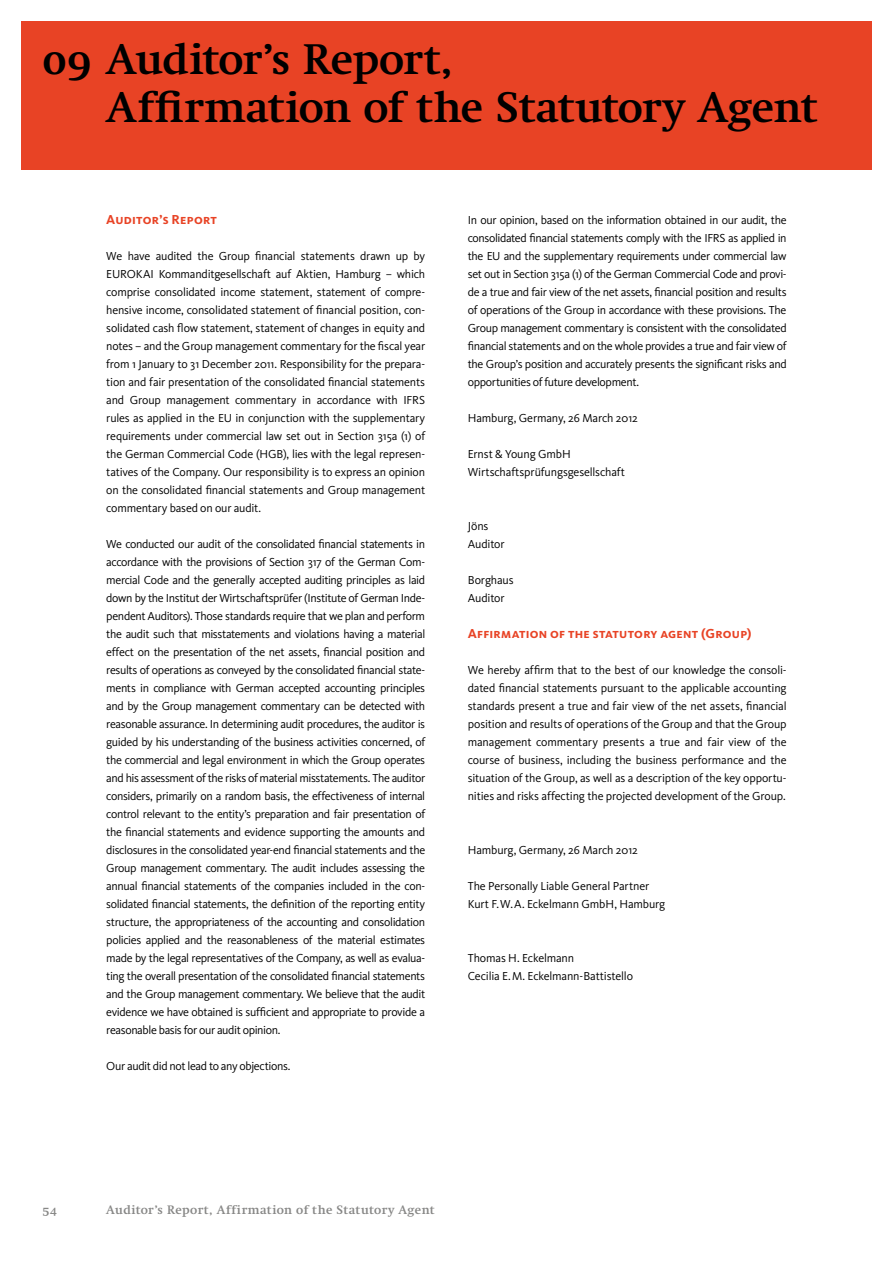
<style>
.page{position:relative;width:893px;height:1263px;background:#fff}
.page>*{position:absolute;margin:0;border:0;box-sizing:border-box;transform-origin:0 0}
.t1{font:700 42px/48px "Nu Swift";letter-spacing:-.01em;color:#000}
.t2{font:13.5px "Kievit Bold SC";letter-spacing:.02em;color:#e84325}
.t3{font:12px/18px "Kievit";letter-spacing:-.015em;color:#000}
.t4{font:700 12px "Nu Swift";letter-spacing:.03em;color:#878786}
</style>
<div class="page">
<div style="left:21px;top:21px;width:851px;height:149px;background:#e84325"></div>
<h1 class="t1" style="left:106px;top:36px;width:713px;text-indent:-64px">09 Auditor’s Report,<br>Affirmation of the Statutory Agent</h1>
<p class="t2" style="left:106px;top:211px;width:112px">Auditor’s Report</p>
<p class="t3" style="left:106px;top:247px;width:320px;text-align:justify">We have audited the Group financial statements drawn up by EUROKAI Kommanditgesellschaft auf Aktien, Hamburg – which comprise consolidated income statement, statement of compre&shy;hensive income, consolidated statement of financial position, con&shy;solidated cash flow statement, statement of changes in equity and notes – and the Group management commentary for the fiscal year from 1 January to 31 December 2011. Responsibility for the prepara&shy;tion and fair presentation of the consolidated financial statements and Group management commentary in accordance with IFRS rules as applied in the EU in conjunction with the supplementary requirements under commercial law set out in Section 315a (1) of the German Commercial Code (HGB), lies with the legal represen&shy;tatives of the Company. Our responsibility is to express an opinion on the consolidated financial statements and Group management commentary based on our audit.</p>
<p class="t3" style="left:106px;top:535px;width:320px;text-align:justify">We conducted our audit of the consolidated financial statements in accordance with the provisions of Section 317 of the German Com&shy;mercial Code and the generally accepted auditing principles as laid down by the Institut der Wirtschaftsprüfer (Institute of German Inde&shy;pendent Auditors). Those standards require that we plan and perform the audit such that misstatements and violations having a material effect on the presentation of the net assets, financial position and results of operations as conveyed by the consolidated financial state&shy;ments in compliance with German accepted accounting principles and by the Group management commentary can be detected with reasonable assurance. In determining audit procedures, the auditor is guided by his understanding of the business activities concerned, of the commercial and legal environment in which the Group operates and his assessment of the risks of material misstatements. The auditor considers, primarily on a random basis, the effectiveness of internal control relevant to the entity’s preparation and fair presentation of the financial statements and evidence supporting the amounts and disclosures in the consolidated year-end financial statements and the Group management commentary. The audit includes assessing the annual financial statements of the companies included in the con&shy;solidated financial statements, the definition of the reporting entity structure, the appropriateness of the accounting and consolidation policies applied and the reasonableness of the material estimates made by the legal representatives of the Company, as well as evalua&shy;ting the overall presentation of the consolidated financial statements and the Group management commentary. We believe that the audit evidence we have obtained is sufficient and appropriate to provide a reasonable basis for our audit opinion.</p>
<p class="t3" style="left:106px;top:1057px;width:186px">Our audit did not lead to any objections.</p>
<p class="t3" style="left:468px;top:211px;width:320px;text-align:justify">In our opinion, based on the information obtained in our audit, the consolidated financial statements comply with the IFRS as applied in the EU and the supplementary requirements under commercial law set out in Section 315a (1) of the German Commercial Code and provi&shy;de a true and fair view of the net assets, financial position and results of operations of the Group in accordance with these provisions. The Group management commentary is consistent with the consolidated financial statements and on the whole provides a true and fair view of the Group’s position and accurately presents the significant risks and opportunities of future development.</p>
<p class="t3" style="left:468px;top:409px;width:172px">Hamburg, Germany, 26 March 2012</p>
<p class="t3" style="left:468px;top:445px;width:159px">Ernst &amp; Young GmbH<br>Wirtschaftsprüfungsgesellschaft</p>
<p class="t3" style="left:468px;top:517px;width:38px">Jöns<br>Auditor</p>
<p class="t3" style="left:468px;top:571px;width:47px">Borghaus<br>Auditor</p>
<p class="t2" style="left:468px;top:625px;width:285px">Affirmation of the statutory agent (Group)</p>
<p class="t3" style="left:468px;top:661px;width:320px;text-align:justify">We hereby affirm that to the best of our knowledge the consoli&shy;dated financial statements pursuant to the applicable accounting standards present a true and fair view of the net assets, financial position and results of operations of the Group and that the Group management commentary presents a true and fair view of the course of business, including the business performance and the situation of the Group, as well as a description of the key opportu&shy;nities and risks affecting the projected development of the Group.</p>
<p class="t3" style="left:468px;top:841px;width:172px">Hamburg, Germany, 26 March 2012</p>
<p class="t3" style="left:468px;top:877px;width:199px">The Personally Liable General Partner<br>Kurt F.W.A. Eckelmann GmbH, Hamburg</p>
<p class="t3" style="left:468px;top:949px;width:167px">Thomas H. Eckelmann<br>Cecilia E.M. Eckelmann-Battistello</p>
<p class="t4" style="left:43px;top:1203px;width:16px">54</p>
<p class="t4" style="left:106px;top:1203px;width:330px">Auditor’s Report, Affirmation of the Statutory Agent</p>
</div>
